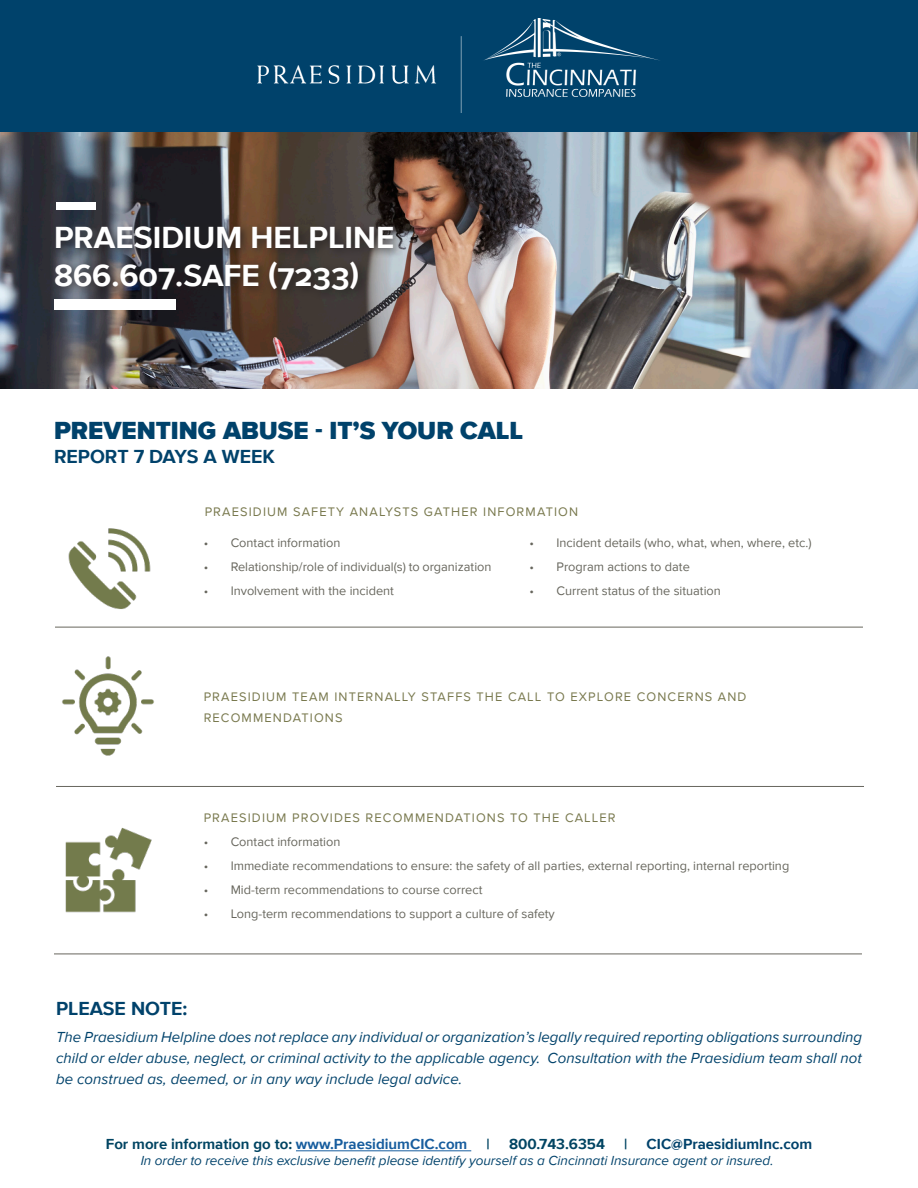
<style>
.page{position:relative;width:918px;height:1188px;background:#fff}
.page>*{position:absolute;margin:0;border:0;box-sizing:border-box;transform-origin:0 0}
.t1{font:700 31.5px "Proxima Nova S";color:#fff}
.t2{font:900 25.5px "Proxima Nova";color:#00426b}
.t3{font:700 19.5px "Proxima Nova";color:#00426b}
.t4{font:italic 15px/21px "Proxima Nova";letter-spacing:.005em;color:#00426b;text-align:justify}
.t5{font:700 15px "Proxima Nova";color:#004462}
.t6{font:700 15px "Proxima Nova";color:#00426b}
.t7{font:italic 13.5px "Proxima Nova";color:#00426b}
.t8{font:12.75px "Proxima Nova";color:#67665d}
.Headers_Small_Green{font:12.75px/21px "Proxima Nova";letter-spacing:.09em;color:#79794e}
.s1{color:#175d9e}
</style>
<div class="page">
<img style="left:0;top:131px;width:918px;height:258px">
<div style="left:0;top:0;width:918px;height:131px;background:#00426b"></div>
<div style="left:56px;top:202px;width:40px;height:8px;background:#fff"></div>
<div style="left:54px;top:299px;width:122px;height:11px;background:#fff"></div>
<div style="left:51px;top:221px;width:353px;height:80px;background:#231f20;opacity:.75"></div>
<img style="left:258px;top:19px;width:402px;height:94px">
<img style="left:55px;top:528px;width:108px;height:99px">
<img style="left:62px;top:656px;width:92px;height:100px">
<img style="left:65px;top:827px;width:87px;height:86px">
<hr style="left:55px;top:627px;width:808px;height:1px;background:#67665d">
<hr style="left:56px;top:786px;width:808px;height:1px;background:#67665d">
<hr style="left:54px;top:954px;width:808px;height:1px;background:#67665d">
<hr style="left:296px;top:1151px;width:175px;height:1px;background:#175d9e">
<p class="t1" style="left:54px;top:218px;width:342px">PRAESIDIUM HELPLINE</p>
<p class="t1" style="left:54px;top:256px;width:307px">866.607.SAFE (7233)</p>
<p class="t2" style="left:54px;top:415px;width:471px">PREVENTING ABUSE - IT’S YOUR CALL</p>
<p class="t3" style="left:54px;top:444px;width:222px">REPORT 7 DAYS A WEEK</p>
<p class="Headers_Small_Green" style="left:205px;top:502px;width:375px">PRAESIDIUM SAFETY ANALYSTS GATHER INFORMATION</p>
<p class="t8" style="left:204px;top:535px;width:138px">• Contact information</p>
<p class="t8" style="left:204px;top:559px;width:289px">• Relationship/role of individual(s) to organization</p>
<p class="t8" style="left:204px;top:583px;width:192px">• Involvement with the incident</p>
<p class="t8" style="left:530px;top:535px;width:284px">• Incident details (who, what, when, where, etc.)</p>
<p class="t8" style="left:530px;top:559px;width:162px">• Program actions to date</p>
<p class="t8" style="left:530px;top:583px;width:193px">• Current status of the situation</p>
<p class="Headers_Small_Green" style="left:204px;top:687px;width:544px">PRAESIDIUM TEAM INTERNALLY STAFFS THE CALL TO EXPLORE CONCERNS AND<br>RECOMMENDATIONS</p>
<p class="Headers_Small_Green" style="left:204px;top:808px;width:414px">PRAESIDIUM PROVIDES RECOMMENDATIONS TO THE CALLER</p>
<p class="t8" style="left:204px;top:834px;width:138px">• Contact information</p>
<p class="t8" style="left:204px;top:858px;width:587px">• Immediate recommendations to ensure: the safety of all parties, external reporting, internal reporting</p>
<p class="t8" style="left:204px;top:882px;width:280px">• Mid-term recommendations to course correct</p>
<p class="t8" style="left:204px;top:906px;width:353px">• Long-term recommendations to support a culture of safety</p>
<p class="t3" style="left:56px;top:997px;width:133px">PLEASE NOTE:</p>
<p class="t4" style="left:56px;top:1027px;width:807px">The Praesidium Helpline does not replace any individual or organization’s legally required reporting obligations surrounding child or elder abuse, neglect, or criminal activity to the applicable agency. Consultation with the Praesidium team shall not be construed as, deemed, or in any way include legal advice.</p>
<p class="t5" style="left:106px;top:1135px;width:363px">For more information go to: <span class="s1">www.PraesidiumCIC.com</span></p>
<p class="t5" style="left:487px;top:1135px;width:5px">|</p>
<p class="t5" style="left:509px;top:1135px;width:97px">800.743.6354</p>
<p class="t5" style="left:624px;top:1135px;width:5px">|</p>
<p class="t6" style="left:647px;top:1135px;width:167px">CIC@PraesidiumInc.com</p>
<p class="t7" style="left:141px;top:1153px;width:634px">In order to receive this exclusive benefit please identify yourself as a Cincinnati Insurance agent or insured.</p>
</div>
